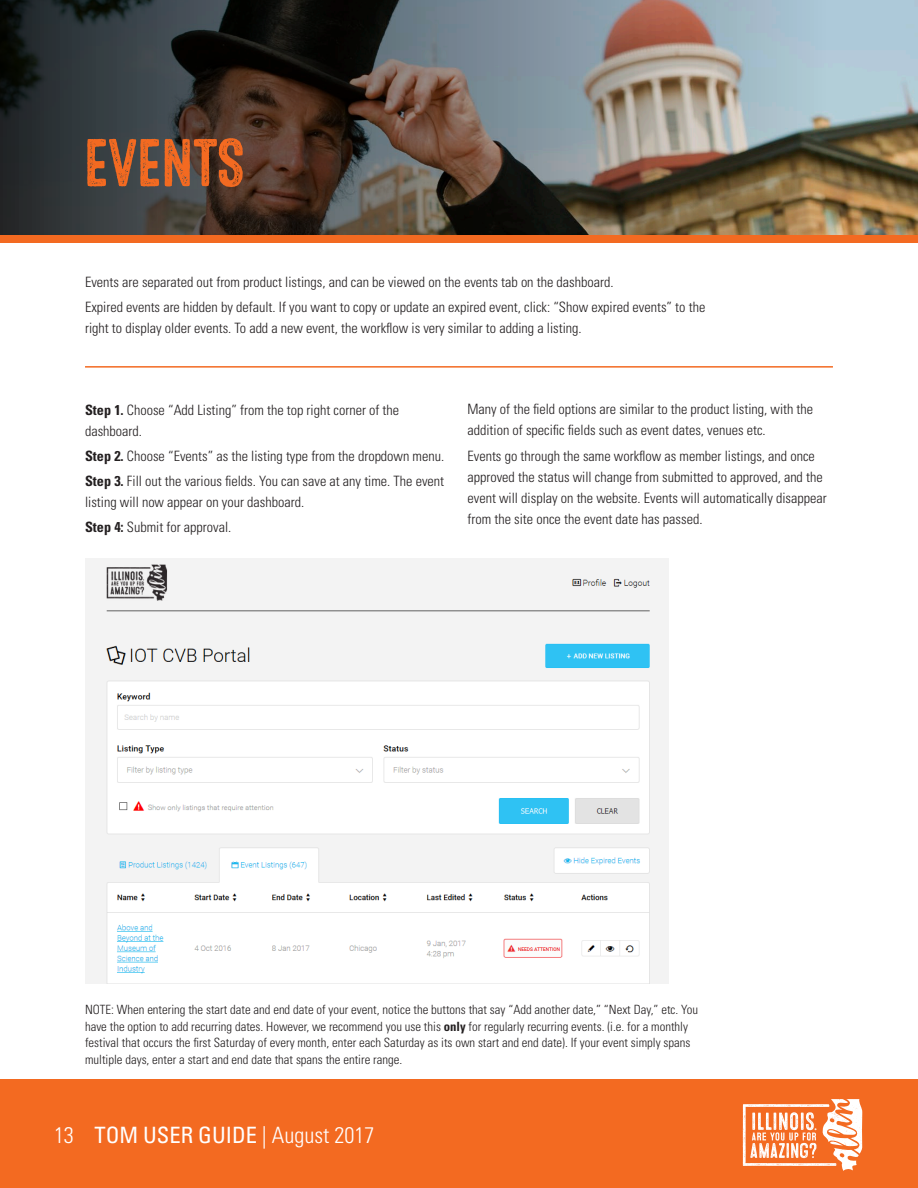
<style>
.page{position:relative;width:918px;height:1188px;background:#fff}
.page>*{position:absolute;margin:0;border:0;box-sizing:border-box;transform-origin:0 0}
.t1{font:67.5px "Microbrew Three";letter-spacing:-.05em;color:#f36a21}
.t2{font:condensed 22.5px "Univers";color:#fff}
.t3{font:300 condensed 22.5px "Univers";color:#fff}
.Body_-_univers{font:300 condensed 14.25px/21px "Univers";color:#231f20}
.Body_-_univers-2{font:300 condensed 12.75px/16.5px "Univers";color:#231f20}
.s1{font-weight:700}
.s2{font-weight:300}
</style>
<div class="page">
<div style="left:0;top:1079px;width:918px;height:109px;background:#f36a21"></div>
<svg style="left:743px;top:1099px;width:119px;height:72px"></svg>
<img style="left:0;top:0;width:918px;height:235px">
<div style="left:0;top:235px;width:918px;height:7px;background:#f36a21"></div>
<hr style="left:85px;top:366px;width:748px;height:2px;background:#f36a21">
<img style="left:85px;top:558px;width:583px;height:425px">
<p class="t1" style="left:82px;top:125px;width:165px">EVENTS</p>
<p class="Body_-_univers" style="left:85px;top:272px;width:530px">Events are separated out from product listings, and can be viewed on the events tab on the dashboard.</p>
<p class="Body_-_univers" style="left:85px;top:297px;width:622px">Expired events are hidden by default. If you want to copy or update an expired event, click: “Show expired events” to the right to display older events. To add a new event, the workflow is very similar to adding a listing.</p>
<p class="Body_-_univers" style="left:85px;top:399px;width:316px"><span class="s1">Step 1.</span> Choose “Add Listing” from the top right corner of the dashboard.</p>
<p class="Body_-_univers" style="left:85px;top:445px;width:361px"><span class="s1">Step 2.</span> Choose “Events” as the listing type from the dropdown menu.</p>
<p class="Body_-_univers" style="left:85px;top:471px;width:361px"><span class="s1">Step 3.</span> Fill out the various fields. You can save at any time. The event listing will now appear on your dashboard.</p>
<p class="Body_-_univers" style="left:85px;top:517px;width:148px"><span class="s1">Step 4:</span> Submit for approval.</p>
<p class="Body_-_univers" style="left:468px;top:399px;width:347px">Many of the field options are similar to the product listing, with the addition of specific fields such as event dates, venues etc.</p>
<p class="Body_-_univers" style="left:468px;top:445px;width:361px">Events go through the same workflow as member listings, and once approved the status will change from submitted to approved, and the event will display on the website. Events will automatically disappear from the site once the event date has passed.</p>
<p class="Body_-_univers-2" style="left:85px;top:1002px;width:615px">NOTE: When entering the start date and end date of your event, notice the buttons that say “Add another date,” “Next Day,” etc. You have the option to add recurring dates. However, we recommend you use this <span class="s1">only</span> for regularly recurring events. (i.e. for a monthly festival that occurs the first Saturday of every month, enter each Saturday as its own start and end date). If your event simply spans multiple days, enter a start and end date that spans the entire range.</p>
<h2 class="t3" style="left:54px;top:1121px;width:21px">13</h2>
<h2 class="t2" style="left:95px;top:1121px;width:281px">TOM USER GUIDE <span class="s2">| August 2017</span></h2>
</div>
